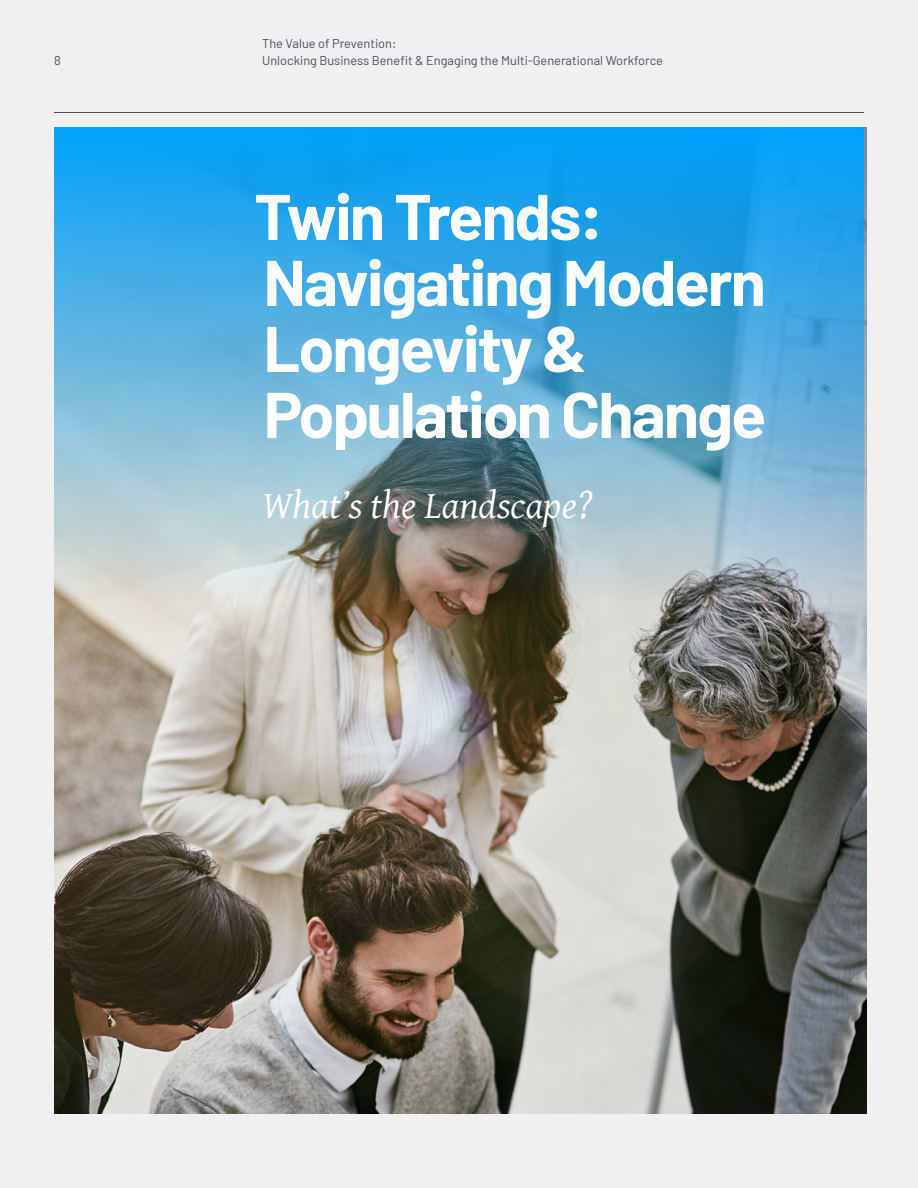
<style>
.page{position:relative;width:918px;height:1188px;background:#f0f0f0}
.page>*{position:absolute;margin:0;border:0;box-sizing:border-box;transform-origin:0 0}
.Page_Title{font:700 64.5px/66px "Barlow";letter-spacing:-.03em;color:#fff}
.SIDEBAR{font:italic 39px "Gentium Basic";color:#fff}
.t1{font:12.75px/16.5px "Barlow";color:#464f5f}
</style>
<div class="page">
<img style="left:54px;top:127px;width:812px;height:987px">
<img style="left:54px;top:127px;width:810px;height:475px">
<hr style="left:54px;top:112px;width:810px;height:1px;background:#464f5f">
<p class="t1" style="left:54px;top:51px;width:8px">8</p>
<p class="t1" style="left:262px;top:35px;width:402px">The Value of Prevention:<br>Unlocking Business Benefit &amp; Engaging the Multi-Generational Workforce</p>
<p class="Page_Title" style="left:254px;top:183px;width:514px">Twin Trends:<br>Navigating Modern<br>Longevity &amp;<br>Population Change</p>
<p class="SIDEBAR" style="left:262px;top:476px;width:332px">What’s the Landscape?</p>
</div>
